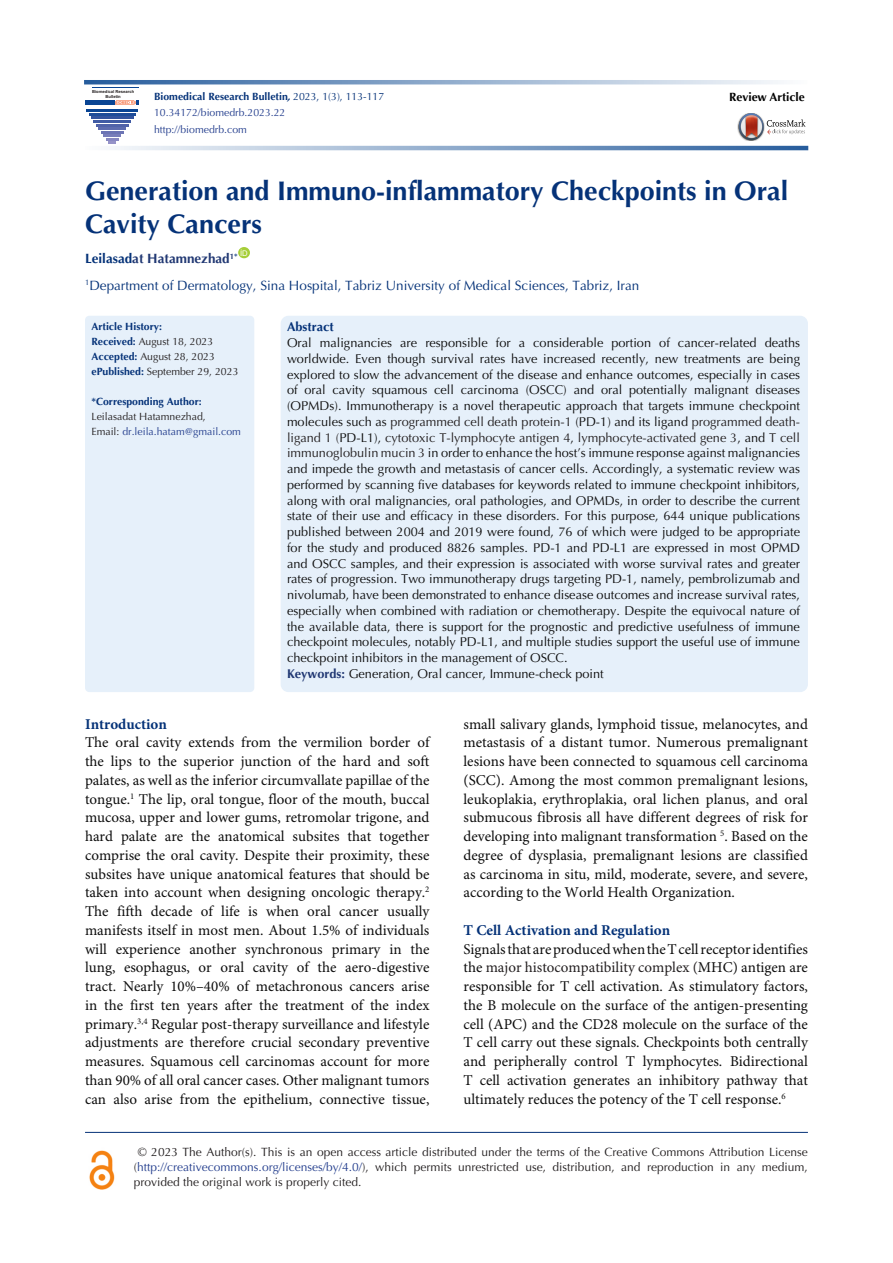
<style>
.page{position:relative;width:893px;height:1263px;background:#fff}
.page>*{position:absolute;margin:0;border:0;box-sizing:border-box;transform-origin:0 0}
.t1{font:700 27px/33px "Optima LT Std";color:#053278}
.t2{font:15px/18.8px "Minion Pro";color:#0d0d0d;text-align:justify}
.t3{font:700 15px "Minion Pro";color:#053278}
.t4{font:13.5px/26.5px "Optima LT Std";color:#053278}
.t5{font:12.75px/15.8px "Optima LT Std";color:#0d0d0d}
.t6{font:700 12.75px "Optima LT Std";color:#053278}
.t7{font:12px/15px "Optima LT Std";color:#231f20;text-align:justify}
.t8{font:700 12px "Optima LT Std";color:#000}
.t9{font:700 10.5px/15px "Optima LT Std";color:#053278}
.t10{font:10.5px/15px "Optima LT Std";color:#231f20}
.t11{font:10.5px/16.8px "Optima LT Std";color:#253f8e}
.t12{font:700 4.2px/4.7px "Arial";color:#231f20;text-align:center}
.s1{font-style:italic}
.s2{font-weight:400}
.s3{font-weight:700}
.s4{font-weight:700;color:#213873}
.s5{font-weight:400;color:#231f20}
.s6{color:#253f8e}
.s7{color:#231f20}
</style>
<div class="page">
<hr style="left:85px;top:1132px;width:723px;height:1px;background:#053278">
<div style="left:238px;top:247px;width:12px;height:11px;background:#a6ce39;border-radius:50%"></div>
<img style="left:737px;top:121px;width:2px;height:13px">
<svg style="left:739px;top:113px;width:66px;height:27px"></svg>
<svg style="left:84px;top:80px;width:697px;height:4px;background:#8da9ca"></svg>
<svg style="left:112px;top:146px;width:696px;height:4px;background:#8da9ca"></svg>
<img style="left:89px;top:1150px;width:26px;height:40px">
<svg style="left:85px;top:87px;width:54px;height:57px"></svg>
<div style="left:85px;top:316px;width:169px;height:376px;background:#e6f0fa;border-radius:4px"></div>
<div style="left:281px;top:316px;width:527px;height:376px;background:#e6f0fa;border-radius:8px"></div>
<p class="t12" style="left:92px;top:89px;width:44px">Biomedical Research<br>Bulletin</p>
<p class="t9" style="left:154px;top:89px;width:232px">Biomedical Research Bulletin<span class="s1">,</span> <span class="s2">2023, 1(3), 113-117</span></p>
<p class="t8" style="left:729px;top:90px;width:77px">Review Article</p>
<p class="t11" style="left:154px;top:105px;width:133px">10.34172/biomedrb.2023.22 http://biomedrb.com</p>
<h1 class="t1" style="left:85px;top:174px;width:705px">Generation and Immuno-inflammatory Checkpoints in Oral<br>Cavity Cancers</h1>
<p class="t4" style="left:85px;top:246px;width:556px"><span class="s3">Leilasad</span><span class="s4">at Hatamnezhad</span><sup>1</sup><sup>*</sup> <sup>ID<br></sup><sup>1</sup>Department of Dermatology, Sina Hospital, Tabriz University of Medical Sciences, Tabriz, Iran</p>
<p class="t9" style="left:91px;top:319px;width:149px">Article History:<br>Received: <span class="s5">August 18, 2023<br></span>Accepted: <span class="s5">August 28, 2023 </span>ePublished: <span class="s5">September 29, 2023</span></p>
<p class="t9" style="left:91px;top:394px;width:112px">*Corresponding Author:</p>
<p class="t10" style="left:91px;top:409px;width:151px">Leilasadat Hatamnezhad,<br>Email: <span class="s6">dr.leila.hatam@gmail.com</span></p>
<p class="t6" style="left:287px;top:320px;width:48px">Abstract</p>
<p class="t5" style="left:287px;top:335px;width:515px">Oral malignancies are responsible for a considerable portion of cancer-related deaths worldwide. Even though survival rates have increased recently, new treatments are being explored to slow the advancement of the disease and enhance outcomes, especially in cases of oral cavity squamous cell carcinoma (OSCC) and oral potentially malignant diseases (OPMDs). Immunotherapy is a novel therapeutic approach that targets immune checkpoint molecules such as <span class="s7">programmed cell death protein-1</span> (PD-1) and its ligand <span class="s7">programmed death&shy;ligand 1 (</span>PD-L1), <span class="s7">cytotoxic T-lymphocyte antigen 4</span>, <span class="s7">lymphocyte-activated gene 3</span>, and <span class="s7">T cell immunoglobulin mucin 3</span> in order to enhance the host<span class="s7">’</span>s immune response against malignancies and impede the growth and metastasis of cancer cells. Accordingly, a systematic review was performed by scanning five databases for keywords related to immune checkpoint inhibitors, along with oral malignancies, oral pathologies, and OPMDs, in order to describe the current state of their use and efficacy in these disorders. For this purpose, 644 unique publications published between 2004 and 2019 were found, 76 of which were judged to be appropriate for the study and produced 8826 samples. PD-1 and PD-L1 are expressed in most OPMD and OSCC samples, and their expression is associated with worse survival rates and greater rates of progression. Two immunotherapy drugs targeting PD-1, namely, pembrolizumab and nivolumab, have been demonstrated to enhance disease outcomes and increase survival rates, especially when combined with radiation or chemotherapy. Despite the equivocal nature of the available data, there is support for the prognostic and predictive usefulness of immune checkpoint molecules, notably PD-L1, and multiple studies support the useful use of immune checkpoint inhibitors in the management of OSCC.<br><span class="s4">Keywords:</span> Generation, Oral cancer, Immune-check point</p>
<p class="t3" style="left:85px;top:713px;width:83px">Introduction</p>
<p class="t2" style="left:85px;top:734px;width:346px">The oral cavity extends from the vermilion border of the lips to the superior junction of the hard and soft palates, as well as the inferior circumvallate papillae of the tongue.<sup>1</sup> The lip, oral tongue, floor of the mouth, buccal mucosa, upper and lower gums, retromolar trigone, and hard palate are the anatomical subsites that together comprise the oral cavity. Despite their proximity, these subsites have unique anatomical features that should be taken into account when designing oncologic therapy.<sup>2<br></sup>The fifth decade of life is when oral cancer usually manifests itself in most men. About 1.5% of individuals will experience another synchronous primary in the lung, esophagus, or oral cavity of the aero-digestive tract. Nearly 10%–40% of metachronous cancers arise in the first ten years after the treatment of the index primary.<sup>3,4</sup> Regular post-therapy surveillance and lifestyle adjustments are therefore crucial secondary preventive measures. Squamous cell carcinomas account for more than 90% of all oral cancer cases. Other malignant tumors can also arise from the epithelium, connective tissue,</p>
<p class="t2" style="left:463px;top:715px;width:346px">small salivary glands, lymphoid tissue, melanocytes, and metastasis of a distant tumor. Numerous premalignant lesions have been connected to squamous cell carcinoma (SCC). Among the most common premalignant lesions, leukoplakia, erythroplakia, oral lichen planus, and oral submucous fibrosis all have different degrees of risk for developing into malignant transformation <sup>5</sup>. Based on the degree of dysplasia, premalignant lesions are classified as carcinoma in situ, mild, moderate, severe, and severe, according to the World Health Organization.</p>
<p class="t3" style="left:463px;top:919px;width:208px">T Cell Activation and Regulation</p>
<p class="t2" style="left:463px;top:940px;width:346px">Signals that are produced when the T cell receptor identifies the <span class="s7">major histocompatibility complex (</span>MHC) antigen are responsible for T cell activation. As stimulatory factors, the B molecule on the surface of the antigen-presenting cell (APC) and the CD28 molecule on the surface of the T cell carry out these signals. Checkpoints both centrally and peripherally control T lymphocytes. Bidirectional T cell activation generates an inhibitory pathway that ultimately reduces the potency of the T cell response.<sup>6</sup></p>
<p class="t7" style="left:134px;top:1144px;width:675px;text-indent:4px">© 2023 The Author(s). This is an open access article distributed under the terms of the Creative Commons Attribution License (<span class="s6">http://creativecommons.org/licenses/by/4.0/</span>), which permits unrestricted use, distribution, and reproduction in any medium, provided the original work is properly cited.</p>
</div>
